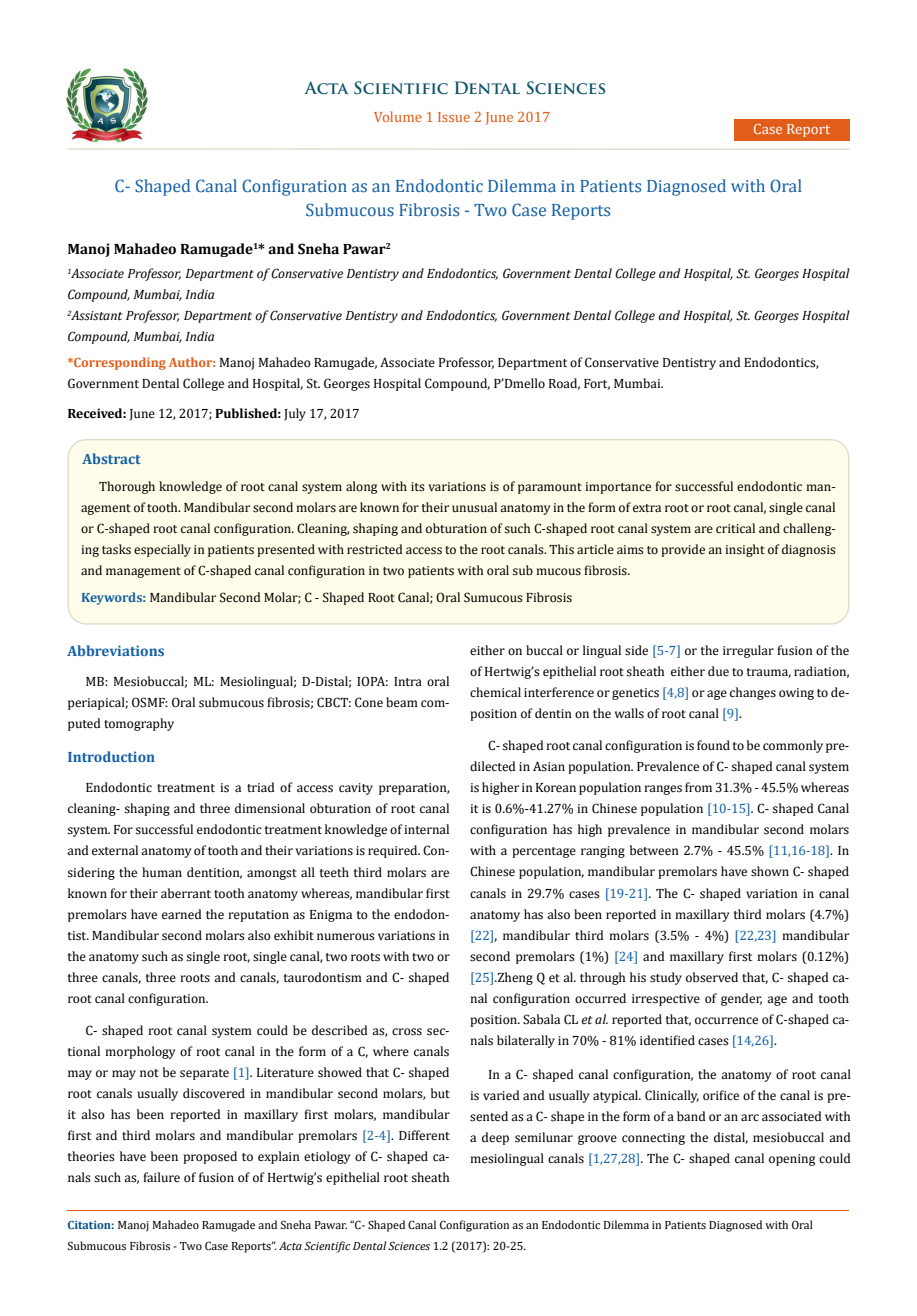
<style>
.page{position:relative;width:917px;height:1316px;background:#fff}
.page>*{position:absolute;margin:0;border:0;box-sizing:border-box;transform-origin:0 0}
.t1{font:18px/24px "Cambria";color:#1560a6;text-align:center}
.t2{font:700 16.5px "Trajan Pro";color:#0e546a}
.t3{font:700 15px "Cambria";color:#000}
.t4{font:700 15px "Cambria";color:#1560a6}
.t5{font:15px "Cambria";color:#e05d1a}
.t6{font:15px "Cambria";color:#fff}
.t7{font:13.5px/21px "Cambria";color:#000;text-align:justify}
.t8{font:italic 13.5px/21px "Cambria";color:#000}
.t9{font:12px/21px "Cambria";color:#000}
.s1{font-weight:700;color:#e05d1a}
.s2{font-weight:700}
.s3{font-weight:700;color:#1560a6}
.s4{color:#1560a6}
.s5{font-style:italic}
.s6{font-weight:700;color:#035089}
</style>
<div class="page">
<img style="left:67px;top:68px;width:80px;height:74px">
<div style="left:734px;top:119px;width:115px;height:22px;background:#e05d1a"></div>
<div style="left:68px;top:440px;width:780px;height:184px;background:#fffde9;border-radius:18px"></div>
<div style="left:67px;top:439px;width:782px;height:185px;border:2px solid #e0dfcd;border-radius:18px"></div>
<hr style="left:67px;top:1210px;width:782px;height:1px;background:#e05d1a">
<hr style="left:67px;top:148px;width:782px;height:2px;background:#e0dfcd">
<p class="t2" style="left:305px;top:77px;width:302px">Acta Scientific Dental Sciences</p>
<p class="t5" style="left:374px;top:108px;width:178px">Volume 1 Issue 2 June 2017</p>
<p class="t6" style="left:753px;top:120px;width:78px">Case Report</p>
<h1 class="t1" style="left:115px;top:174px;width:689px">C- Shaped Canal Configuration as an Endodontic Dilemma in Patients Diagnosed with Oral<br>Submucous Fibrosis - Two Case Reports</h1>
<p class="t3" style="left:67px;top:238px;width:325px">Manoj Mahadeo Ramugade<sup>1</sup>* and Sneha Pawar<sup>2</sup></p>
<p class="t8" style="left:67px;top:262px;width:783px"><sup>1</sup>Associate Professor, Department of Conservative Dentistry and Endodontics, Government Dental College and Hospital, St. Georges Hospital Compound, Mumbai, India<br><sup>2</sup>Assistant Professor, Department of Conservative Dentistry and Endodontics, Government Dental College and Hospital, St. Georges Hospital Compound, Mumbai, India</p>
<p class="t7" style="left:67px;top:352px;width:752px"><span class="s1">*Corresponding Author:</span> Manoj Mahadeo Ramugade, Associate Professor, Department of Conservative Dentistry and Endodontics,<br>Government Dental College and Hospital, St. Georges Hospital Compound, P’Dmello Road, Fort, Mumbai.</p>
<p class="t7" style="left:67px;top:402px;width:294px"><span class="s2">Received:</span> June 12, 2017; <span class="s2">Published:</span> July 17, 2017</p>
<p class="t4" style="left:83px;top:448px;width:60px">Abstract</p>
<p class="t7" style="left:81px;top:476px;width:756px;text-indent:18px">Thorough knowledge of root canal system along with its variations is of paramount importance for successful endodontic man&shy;agement of tooth. Mandibular second molars are known for their unusual anatomy in the form of extra root or root canal, single canal or C-shaped root canal configuration. Cleaning, shaping and obturation of such C-shaped root canal system are critical and challeng&shy;ing tasks especially in patients presented with restricted access to the root canals. This article aims to provide an insight of diagnosis and management of C-shaped canal configuration in two patients with oral sub mucous fibrosis.</p>
<p class="t7" style="left:81px;top:587px;width:492px"><span class="s3">Keywords:</span> Mandibular Second Molar; C - Shaped Root Canal; Oral Sumucous Fibrosis</p>
<p class="t4" style="left:67px;top:640px;width:99px">Abbreviations</p>
<p class="t7" style="left:67px;top:671px;width:384px;text-indent:18px">MB: Mesiobuccal; ML: Mesiolingual; D-Distal; IOPA: Intra oral periapical; OSMF: Oral submucous fibrosis; CBCT: Cone beam com&shy;puted tomography</p>
<p class="t4" style="left:67px;top:746px;width:89px">Introduction</p>
<p class="t7" style="left:67px;top:777px;width:384px;text-indent:18px">Endodontic treatment is a triad of access cavity preparation, cleaning- shaping and three dimensional obturation of root canal system. For successful endodontic treatment knowledge of internal and external anatomy of tooth and their variations is required. Con&shy;sidering the human dentition, amongst all teeth third molars are known for their aberrant tooth anatomy whereas, mandibular first premolars have earned the reputation as Enigma to the endodon&shy;tist. Mandibular second molars also exhibit numerous variations in the anatomy such as single root, single canal, two roots with two or three canals, three roots and canals, taurodontism and C- shaped root canal configuration.</p>
<p class="t7" style="left:67px;top:1019px;width:384px;text-indent:18px">C- shaped root canal system could be described as, cross sec&shy;tional morphology of root canal in the form of a C, where canals may or may not be separate <span class="s4">[1]</span>. Literature showed that C- shaped root canals usually discovered in mandibular second molars, but it also has been reported in maxillary first molars, mandibular first and third molars and mandibular premolars <span class="s4">[2-4]</span>. Different theories have been proposed to explain etiology of C- shaped ca&shy;nals such as, failure of fusion of of Hertwig’s epithelial root sheath</p>
<p class="t7" style="left:470px;top:640px;width:381px">either on buccal or lingual side <span class="s4">[5-7]</span> or the irregular fusion of the of Hertwig’s epithelial root sheath either due to trauma, radiation, chemical interference or genetics <span class="s4">[4,8]</span> or age changes owing to de&shy;position of dentin on the walls of root canal <span class="s4">[9]</span>.</p>
<p class="t7" style="left:470px;top:735px;width:381px;text-indent:18px">C- shaped root canal configuration is found to be commonly pre&shy;dilected in Asian population. Prevalence of C- shaped canal system is higher in Korean population ranges from 31.3% - 45.5% whereas it is 0.6%-41.27% in Chinese population <span class="s4">[10-15]</span>. C- shaped Canal configuration has high prevalence in mandibular second molars with a percentage ranging between 2.7% - 45.5% <span class="s4">[11,16-18]</span>. In Chinese population, mandibular premolars have shown C- shaped canals in 29.7% cases <span class="s4">[19-21]</span>. The C- shaped variation in canal anatomy has also been reported in maxillary third molars (4.7%) <span class="s4">[22]</span>, mandibular third molars (3.5% - 4%) <span class="s4">[22,23]</span> mandibular second premolars (1%) <span class="s4">[24]</span> and maxillary first molars (0.12%) <span class="s4">[25]</span>.Zheng Q et al. through his study observed that, C- shaped ca&shy;nal configuration occurred irrespective of gender, age and tooth position. Sabala CL <span class="s5">et al.</span> reported that, occurrence of C-shaped ca&shy;nals bilaterally in 70% - 81% identified cases <span class="s4">[14,26]</span>.</p>
<p class="t7" style="left:470px;top:1064px;width:382px;text-indent:18px">In a C- shaped canal configuration, the anatomy of root canal is varied and usually atypical. Clinically, orifice of the canal is pre&shy;sented as a C- shape in the form of a band or an arc associated with a deep semilunar groove connecting the distal, mesiobuccal and mesiolingual canals <span class="s4">[1,27,28]</span>. The C- shaped canal opening could</p>
<p class="t9" style="left:67px;top:1213px;width:747px"><span class="s6">Citation:</span> Manoj Mahadeo Ramugade and Sneha Pawar. “C- Shaped Canal Configuration as an Endodontic Dilemma in Patients Diagnosed with Oral<br>Submucous Fibrosis - Two Case Reports”. <span class="s5">Acta Scientific Dental Sciences</span> 1.2 (2017): 20-25.</p>
</div>
